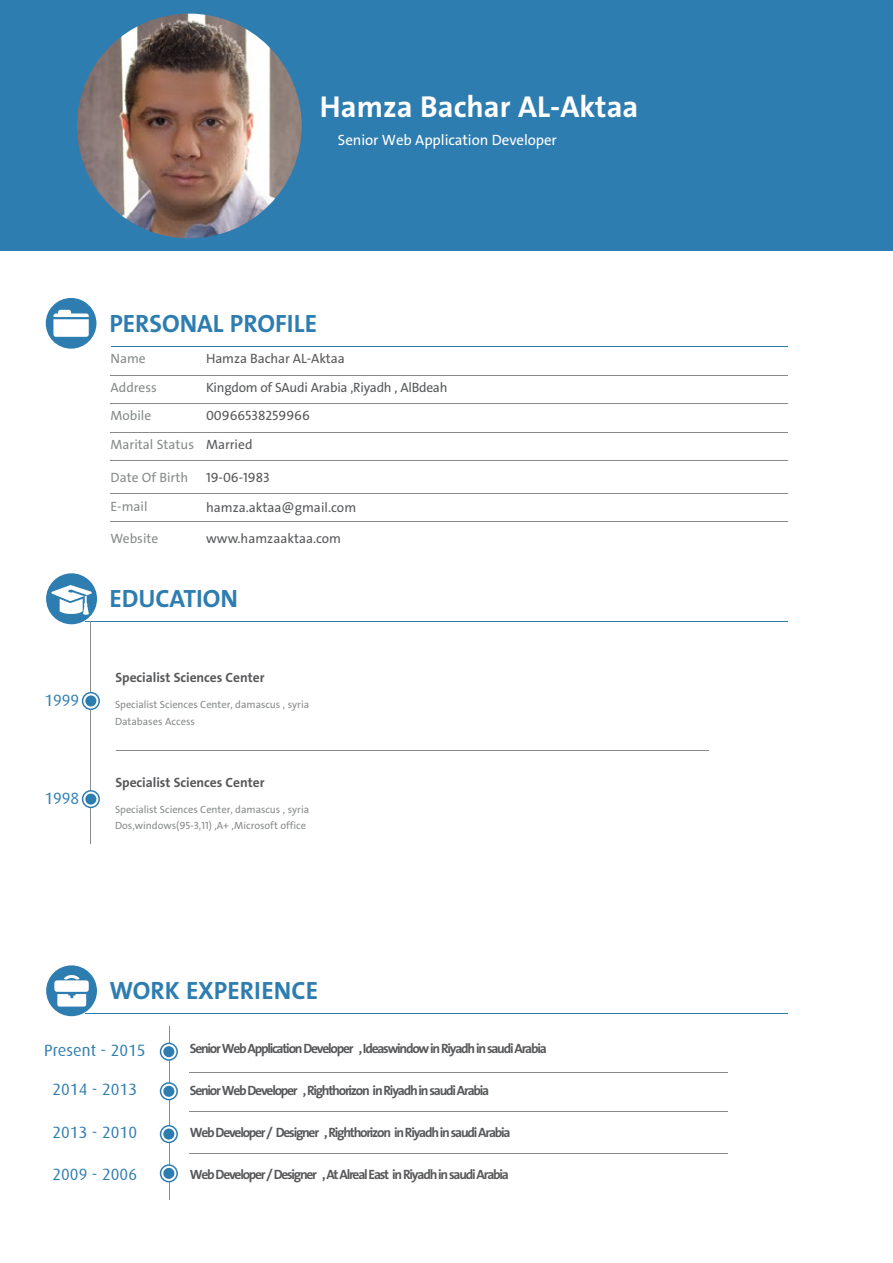
<style>
.page{position:relative;width:893px;height:1263px;background:#fff}
.page>*{position:absolute;margin:0;border:0;box-sizing:border-box;transform-origin:0 0}
.t1{font:700 30.45px "The Sans";color:#fff}
.t2{font:700 25.05px "The Sans";color:#2e7db1}
.t3{font:16.5px "Dax";color:#2e7db1}
.t4{font:15px "The Sans";letter-spacing:-.005em;color:#fff}
.t5{font:700 13.5px "The Sans";letter-spacing:-.09em;color:#58595b}
.t6{font:13.5px "The Sans";color:#58595b}
.t7{font:13.5px/28.5px "The Sans";color:#888b8b}
.t8{font:13.5px/28.5px "The Sans";letter-spacing:-.02em;color:#58595b}
.t9{font:700 13.5px "The Sans";letter-spacing:-.005em;color:#58595b}
.t10{font:10.5px/16.5px "The Sans";letter-spacing:-.005em;color:#888b8b}
</style>
<div class="page">
<div style="left:0;top:0;width:892px;height:250px;background:#2e7db1"></div>
<div style="left:46px;top:298px;width:50px;height:51px;background:#2e7db1;border-radius:50%"></div>
<svg style="left:53px;top:310px;width:36px;height:27px"></svg>
<hr style="left:112px;top:347px;width:676px;height:1px;background:#2e7db1">
<hr style="left:111px;top:375px;width:677px;height:1px;background:#888b8b">
<hr style="left:111px;top:404px;width:677px;height:1px;background:#888b8b">
<hr style="left:111px;top:432px;width:677px;height:1px;background:#888b8b">
<hr style="left:111px;top:461px;width:677px;height:1px;background:#888b8b">
<hr style="left:111px;top:521px;width:677px;height:1px;background:#888b8b">
<hr style="left:111px;top:494px;width:677px;height:1px;background:#888b8b">
<hr style="left:85px;top:621px;width:702px;height:1px;background:#2e7db1">
<hr style="left:117px;top:750px;width:592px;height:1px;background:#888b8b">
<hr style="left:91px;top:621px;width:1px;height:223px;background:#888b8b">
<svg style="left:82px;top:692px;width:18px;height:18px"></svg>
<div style="left:85px;top:695px;width:11px;height:11px;background:#2e7db1;border-radius:50%"></div>
<svg style="left:82px;top:790px;width:18px;height:18px"></svg>
<div style="left:85px;top:793px;width:11px;height:12px;background:#2e7db1;border-radius:50%"></div>
<div style="left:46px;top:573px;width:51px;height:51px;background:#2e7db1;border-radius:50%"></div>
<svg style="left:51px;top:585px;width:41px;height:30px"></svg>
<hr style="left:85px;top:1013px;width:702px;height:1px;background:#2e7db1">
<div style="left:46px;top:965px;width:51px;height:51px;background:#2e7db1;border-radius:50%"></div>
<svg style="left:54px;top:975px;width:35px;height:31px"></svg>
<hr style="left:189px;top:1111px;width:539px;height:1px;background:#888b8b">
<hr style="left:189px;top:1154px;width:539px;height:1px;background:#888b8b">
<hr style="left:189px;top:1073px;width:539px;height:1px;background:#888b8b">
<hr style="left:169px;top:1026px;width:1px;height:173px;background:#888b8b">
<svg style="left:160px;top:1164px;width:18px;height:18px"></svg>
<div style="left:163px;top:1168px;width:11px;height:11px;background:#2e7db1;border-radius:50%"></div>
<svg style="left:160px;top:1125px;width:18px;height:18px"></svg>
<div style="left:163px;top:1128px;width:11px;height:11px;background:#2e7db1;border-radius:50%"></div>
<svg style="left:160px;top:1082px;width:18px;height:18px"></svg>
<div style="left:163px;top:1086px;width:11px;height:11px;background:#2e7db1;border-radius:50%"></div>
<svg style="left:160px;top:1042px;width:18px;height:19px"></svg>
<div style="left:163px;top:1046px;width:11px;height:11px;background:#2e7db1;border-radius:50%"></div>
<img style="left:77px;top:14px;width:225px;height:224px;border-radius:112px">
<h1 class="t1" style="left:320px;top:87px;width:320px">Hamza Bachar AL-Aktaa</h1>
<p class="t4" style="left:338px;top:131px;width:220px">Senior Web Application Developer</p>
<h2 class="t2" style="left:109px;top:307px;width:209px">PERSONAL PROFILE</h2>
<p class="t7" style="left:111px;top:344px;width:85px">Name<br>Address<br>Mobile<br>Marital Status</p>
<p class="t8" style="left:206px;top:344px;width:243px">Hamza Bachar AL-Aktaa<br>Kingdom of SAudi Arabia ,Riyadh , AlBdeah</p>
<p class="t6" style="left:206px;top:407px;width:105px">00966538259966</p>
<p class="t6" style="left:206px;top:436px;width:48px">Married</p>
<p class="t7" style="left:111px;top:463px;width:79px">Date Of Birth</p>
<p class="t6" style="left:206px;top:469px;width:65px">19-06-1983</p>
<p class="t6" style="left:206px;top:499px;width:152px">hamza.aktaa@gmail.com</p>
<p class="t7" style="left:111px;top:492px;width:39px">E-mail</p>
<p class="t7" style="left:111px;top:524px;width:49px">Website</p>
<p class="t6" style="left:206px;top:530px;width:137px">www.hamzaaktaa.com</p>
<p class="t3" style="left:44px;top:691px;width:36px">1999</p>
<p class="t3" style="left:44px;top:789px;width:36px">1998</p>
<h2 class="t2" style="left:109px;top:582px;width:130px">EDUCATION</h2>
<p class="t9" style="left:116px;top:669px;width:150px">Specialist Sciences Center</p>
<p class="t10" style="left:115px;top:697px;width:196px">Specialist Sciences Center, damascus , syria<br>Databases Access</p>
<p class="t9" style="left:116px;top:773px;width:150px">Specialist Sciences Center</p>
<p class="t10" style="left:115px;top:801px;width:196px">Specialist Sciences Center, damascus , syria<br>Dos,windows(95-3,11) ,A+ ,Microsoft office</p>
<h2 class="t2" style="left:109px;top:975px;width:210px">WORK EXPERIENCE</h2>
<p class="t3" style="left:44px;top:1041px;width:103px">Present - 2015</p>
<p class="t5" style="left:190px;top:1040px;width:358px">Senior Web Application Developer , Ideaswindow in Riyadh in saudi Arabia</p>
<p class="t5" style="left:190px;top:1082px;width:301px">Senior Web Developer , Righthorizon in Riyadh in saudi Arabia</p>
<p class="t5" style="left:190px;top:1124px;width:322px">Web Developer / Designer , Righthorizon in Riyadh in saudi Arabia</p>
<p class="t5" style="left:190px;top:1166px;width:321px">Web Developer / Designer , At Alreal East in Riyadh in saudi Arabia</p>
<p class="t3" style="left:53px;top:1080px;width:86px">2014 - 2013</p>
<p class="t3" style="left:53px;top:1123px;width:86px">2013 - 2010</p>
<p class="t3" style="left:53px;top:1165px;width:86px">2009 - 2006</p>
</div>
